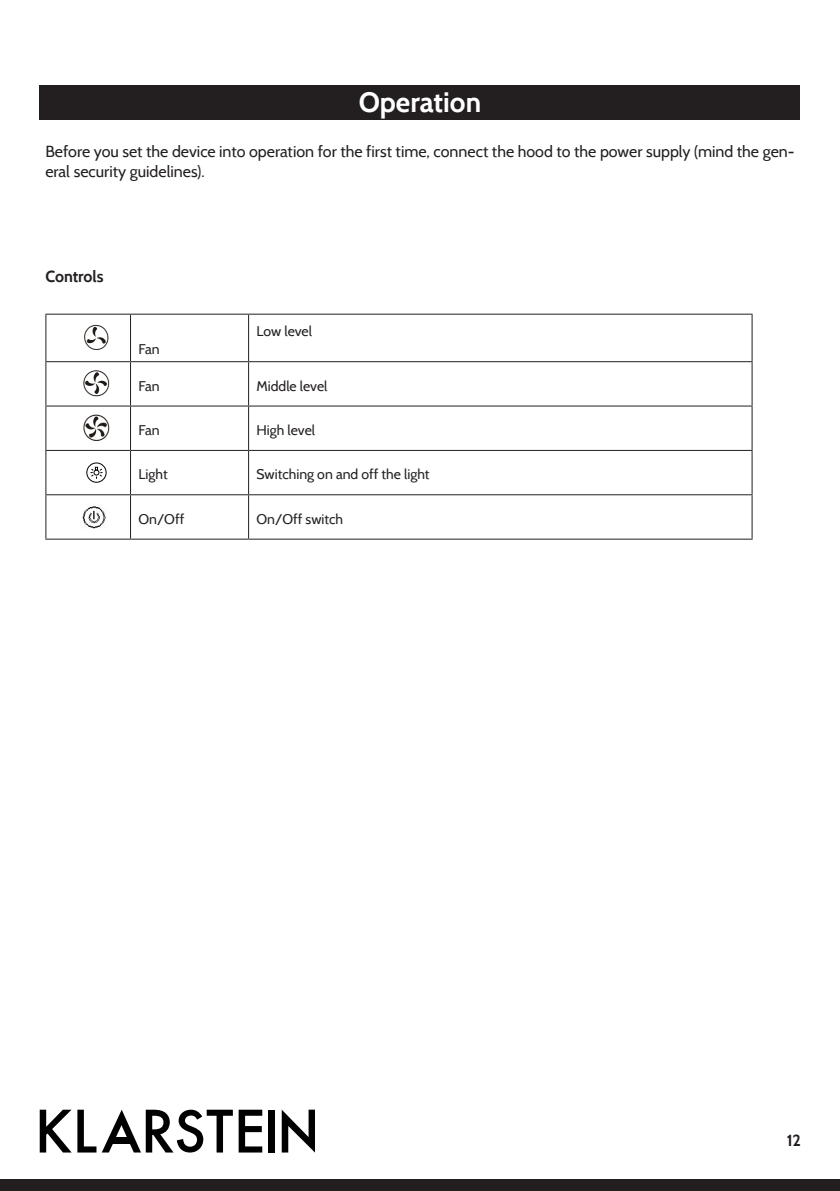
<style>
.page{position:relative;width:840px;height:1191px;background:#fff}
.page>*{position:absolute;margin:0;border:0;box-sizing:border-box;transform-origin:0 0}
.t1{font:700 28px "Cabin";color:#fff}
.t2{font:16px/20px "Cabin";color:#231f20}
.t3{font:700 16px "Cabin";color:#231f20}
.t4{font:14px "Cabin";color:#231f20}
</style>
<div class="page">
<div style="left:0;top:1179px;width:839px;height:12px;background:#231f20"></div>
<svg style="left:40px;top:1109px;width:56px;height:43px"></svg>
<div style="left:268px;top:1109px;width:7px;height:43px;background:#000"></div>
<svg style="left:102px;top:1109px;width:160px;height:43px"></svg>
<div style="left:110px;top:1137px;width:23px;height:6px;background:#000"></div>
<svg style="left:281px;top:1109px;width:34px;height:43px"></svg>
<hr style="left:45px;top:314px;width:85px;height:1px;background:#231f20">
<hr style="left:45px;top:315px;width:1px;height:46px;background:#231f20">
<hr style="left:130px;top:314px;width:118px;height:1px;background:#231f20">
<hr style="left:130px;top:315px;width:1px;height:46px;background:#231f20">
<hr style="left:248px;top:314px;width:504px;height:1px;background:#231f20">
<hr style="left:248px;top:315px;width:1px;height:46px;background:#231f20">
<hr style="left:751px;top:315px;width:1px;height:46px;background:#231f20">
<hr style="left:45px;top:361px;width:85px;height:1px;background:#231f20">
<hr style="left:45px;top:362px;width:1px;height:43px;background:#231f20">
<hr style="left:130px;top:361px;width:118px;height:1px;background:#231f20">
<hr style="left:130px;top:362px;width:1px;height:43px;background:#231f20">
<hr style="left:248px;top:361px;width:504px;height:1px;background:#231f20">
<hr style="left:248px;top:362px;width:1px;height:43px;background:#231f20">
<hr style="left:751px;top:362px;width:1px;height:43px;background:#231f20">
<hr style="left:45px;top:405px;width:85px;height:1px;background:#231f20">
<hr style="left:45px;top:406px;width:1px;height:44px;background:#231f20">
<hr style="left:130px;top:405px;width:118px;height:1px;background:#231f20">
<hr style="left:130px;top:406px;width:1px;height:44px;background:#231f20">
<hr style="left:248px;top:405px;width:504px;height:1px;background:#231f20">
<hr style="left:248px;top:406px;width:1px;height:44px;background:#231f20">
<hr style="left:751px;top:406px;width:1px;height:44px;background:#231f20">
<hr style="left:45px;top:450px;width:85px;height:1px;background:#231f20">
<hr style="left:45px;top:451px;width:1px;height:43px;background:#231f20">
<hr style="left:130px;top:450px;width:118px;height:1px;background:#231f20">
<hr style="left:130px;top:451px;width:1px;height:43px;background:#231f20">
<hr style="left:248px;top:450px;width:504px;height:1px;background:#231f20">
<hr style="left:248px;top:451px;width:1px;height:43px;background:#231f20">
<hr style="left:751px;top:451px;width:1px;height:43px;background:#231f20">
<hr style="left:45px;top:494px;width:85px;height:1px;background:#231f20">
<hr style="left:45px;top:495px;width:1px;height:43px;background:#231f20">
<hr style="left:130px;top:494px;width:118px;height:1px;background:#231f20">
<hr style="left:130px;top:495px;width:1px;height:43px;background:#231f20">
<hr style="left:248px;top:494px;width:504px;height:1px;background:#231f20">
<hr style="left:248px;top:495px;width:1px;height:43px;background:#231f20">
<hr style="left:751px;top:495px;width:1px;height:43px;background:#231f20">
<hr style="left:45px;top:538px;width:85px;height:1px;background:#231f20">
<hr style="left:130px;top:538px;width:118px;height:1px;background:#231f20">
<hr style="left:248px;top:538px;width:504px;height:1px;background:#231f20">
<img style="left:84px;top:324px;width:25px;height:26px">
<img style="left:83px;top:370px;width:27px;height:27px">
<img style="left:83px;top:414px;width:27px;height:27px">
<svg style="left:87px;top:463px;width:19px;height:19px"></svg>
<div style="left:86px;top:462px;width:20px;height:20px;border:1px solid #000;border-radius:50%"></div>
<svg style="left:90px;top:467px;width:13px;height:12px"></svg>
<img style="left:82px;top:506px;width:24px;height:23px">
<div style="left:40px;top:85px;width:759px;height:35px;background:#231f20"></div>
<h1 class="t1" style="left:358px;top:85px;width:124px">Operation</h1>
<p class="t2" style="left:45px;top:141px;width:750px">Before you set the device into operation for the first time, connect the hood to the power supply (mind the gen&shy;eral security guidelines).</p>
<p class="t3" style="left:45px;top:267px;width:60px">Controls</p>
<p class="t4" style="left:138px;top:340px;width:23px">Fan</p>
<p class="t4" style="left:256px;top:322px;width:57px">Low level</p>
<p class="t4" style="left:138px;top:377px;width:23px">Fan</p>
<p class="t4" style="left:256px;top:377px;width:72px">Middle level</p>
<p class="t4" style="left:138px;top:421px;width:23px">Fan</p>
<p class="t4" style="left:256px;top:421px;width:60px">High level</p>
<p class="t4" style="left:138px;top:466px;width:31px">Light</p>
<p class="t4" style="left:256px;top:466px;width:174px">Switching on and off the light</p>
<p class="t4" style="left:138px;top:510px;width:47px">On/Off</p>
<p class="t4" style="left:256px;top:510px;width:88px">On/Off switch</p>
<p class="t3" style="left:786px;top:1130px;width:16px">12</p>
</div>
